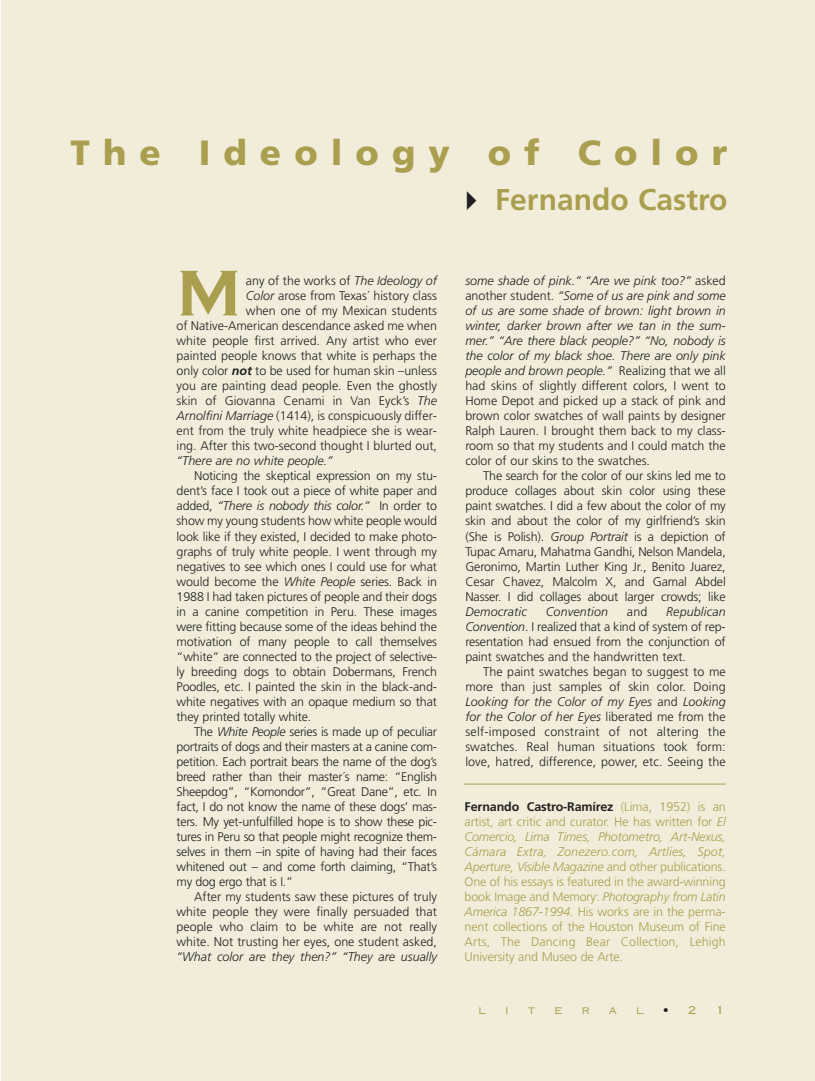
<style>
.page{position:relative;width:815px;height:1081px;background:#fff}
.page>*{position:absolute;margin:0;border:0;box-sizing:border-box;transform-origin:0 0}
.t1{font:700 67px "Copperplate Gothic";color:#aa9f4e}
.t2{font:900 35px "Frutiger";letter-spacing:.375em;color:#aa9f4e}
.t3{font:700 30px "Frutiger";color:#aa9f4e}
.t4{font:300 15px "Copperplate";letter-spacing:1.22em;color:#aa9f4e}
.t5{font:300 12.5px/15px "Frutiger";color:#231f20;text-align:justify}
.t6{font:300 12.5px/15px "Frutiger";letter-spacing:.01em;color:#aa9f4e;text-align:justify}
.t7{font:italic 300 12.5px "Frutiger";color:#231f20}
.s1{font-style:italic}
.s2{font-weight:700;font-style:italic}
.s3{font-weight:700;color:#231f20}
.s4{color:#231f20}
</style>
<div class="page">
<div style="left:1px;top:0;width:813px;height:1081px;background:#f1edda"></div>
<hr style="left:464px;top:784px;width:262px;height:1px;background:#aa9f4e">
<h2 class="t2" style="left:71px;top:139px;width:658px">The Ideology of Color</h2>
<h3 class="t3" style="left:495px;top:188px;width:234px">Fernando Castro</h3>
<h1 class="t1" style="left:177px;top:253px;width:66px">M</h1>
<p class="t5" style="left:177px;top:274px;width:262px;text-align:right">any of the works of <span class="s1">The Ideology of<br>Color</span> arose from Texas´ history class<br>when one of my Mexican students<br>of Native-American descendance asked me when white people first arrived. Any artist who ever painted people knows that white is perhaps the only color <span class="s2">not</span> to be used for human skin –unless you are painting dead people. Even the ghostly skin of Giovanna Cenami in Van Eyck’s <span class="s1">The Arnolfini Marriage</span> (1414), is conspicuously differ&shy;ent from the truly white headpiece she is wear&shy;ing. After this two-second thought I blurted out,</p>
<p class="t7" style="left:177px;top:456px;width:158px">“There are no white people.”</p>
<p class="t5" style="left:177px;top:469px;width:262px;text-indent:18px">Noticing the skeptical expression on my stu&shy;dent’s face I took out a piece of white paper and added, <span class="s1">“There is nobody this color.”</span> In order to show my young students how white people would look like if they existed, I decided to make photo&shy;graphs of truly white people. I went through my negatives to see which ones I could use for what would become the <span class="s1">White People</span> series. Back in 1988 I had taken pictures of people and their dogs in a canine competition in Peru. These images were fitting because some of the ideas behind the motivation of many people to call themselves “white” are connected to the project of selective&shy;ly breeding dogs to obtain Dobermans, French Poodles, etc. I painted the skin in the black-and&shy;white negatives with an opaque medium so that they printed totally white.</p>
<p class="t5" style="left:177px;top:724px;width:262px;text-indent:18px">The <span class="s1">White People</span> series is made up of peculiar portraits of dogs and their masters at a canine com&shy;petition. Each portrait bears the name of the dog’s breed rather than their master´s name: “English Sheepdog”, “Komondor”, “Great Dane”, etc. In fact, I do not know the name of these dogs’ mas&shy;ters. My yet-unfulfilled hope is to show these pic&shy;tures in Peru so that people might recognize them&shy;selves in them –in spite of having had their faces whitened out – and come forth claiming, “That’s my dog ergo that is I.”</p>
<p class="t5" style="left:177px;top:889px;width:262px;text-indent:18px">After my students saw these pictures of truly white people they were finally persuaded that people who claim to be white are not really white. Not trusting her eyes, one student asked,</p>
<p class="t7" style="left:177px;top:951px;width:262px">“What color are they then?” “They are usually</p>
<p class="t5" style="left:465px;top:274px;width:262px"><span class="s1">some shade of pink.” “Are we pink too?”</span> asked another student. <span class="s1">“Some of us are pink and some of us are some shade of brown: light brown in winter, darker brown after we tan in the sum&shy;mer.” “Are there black people?” “No, nobody is the color of my black shoe. There are only pink people and brown people.”</span> Realizing that we all had skins of slightly different colors, I went to Home Depot and picked up a stack of pink and brown color swatches of wall paints by designer Ralph Lauren. I brought them back to my class&shy;room so that my students and I could match the color of our skins to the swatches.</p>
<p class="t5" style="left:465px;top:469px;width:262px;text-indent:18px">The search for the color of our skins led me to produce collages about skin color using these paint swatches. I did a few about the color of my skin and about the color of my girlfriend’s skin (She is Polish). <span class="s1">Group Portrait</span> is a depiction of Tupac Amaru, Mahatma Gandhi, Nelson Mandela, Geronimo, Martin Luther King Jr., Benito Juarez, Cesar Chavez, Malcolm X, and Gamal Abdel Nasser. I did collages about larger crowds; like</p>
<p class="t7" style="left:465px;top:606px;width:63px">Democratic</p>
<p class="t7" style="left:546px;top:606px;width:64px">Convention</p>
<p class="t5" style="left:627px;top:604px;width:22px">and</p>
<p class="t5" style="left:465px;top:604px;width:262px;text-indent:201px"><span class="s1">Republican Convention</span>. I realized that a kind of system of rep&shy;resentation had ensued from the conjunction of paint swatches and the handwritten text.</p>
<p class="t5" style="left:465px;top:664px;width:262px;text-indent:18px">The paint swatches began to suggest to me more than just samples of skin color. Doing <span class="s1">Looking for the Color of my Eyes</span> and <span class="s1">Looking for the Color of her Eyes</span> liberated me from the self-imposed constraint of not altering the swatches. Real human situations took form: love, hatred, difference, power, etc. Seeing the</p>
<p class="t6" style="left:465px;top:799px;width:263px"><span class="s3">Fernando Castro-Ramírez</span> (Lima, 1952) is an artist, art critic and curator. He has written for <span class="s1">El Comercio, Lima Times, Photometro, Art-Nexus, Cámara Extra, Zonezero.com, Artlies, Spot, Aperture, Visible Magazine</span> and other publications.<br>One of his essays is featured in the award-winning book Image and Memory: <span class="s1">Photography from Latin America 1867-1994.</span> His works are in the perma&shy;nent collections of the Houston Museum of Fine Arts, The Dancing Bear Collection, Lehigh University and Museo de Arte.</p>
<p class="t4" style="left:478px;top:1000px;width:248px">literal<span class="s4">•</span>21</p>
</div>
